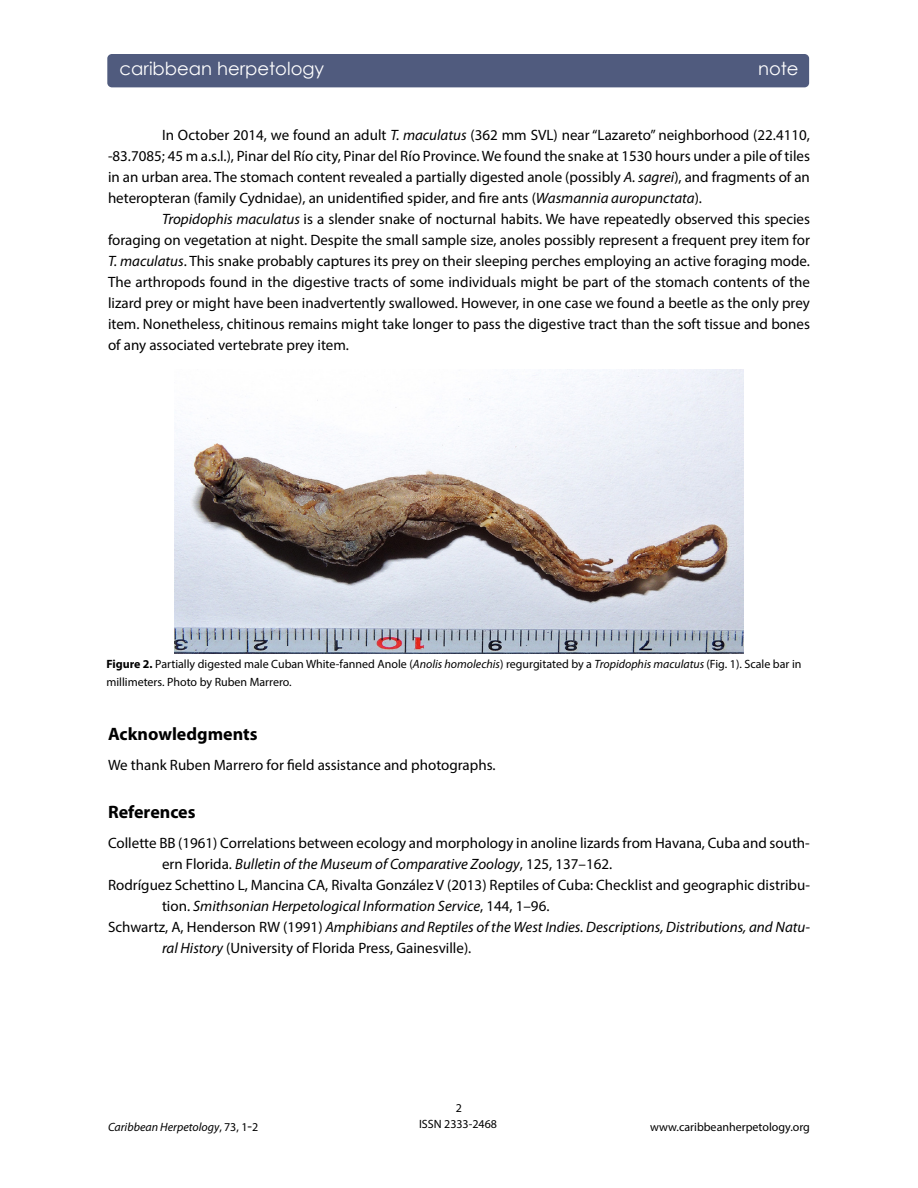
<style>
.page{position:relative;width:918px;height:1188px;background:#fff}
.page>*{position:absolute;margin:0;border:0;box-sizing:border-box;transform-origin:0 0}
.t1{font:700 18px "Myriad Pro";color:#000}
.t2{font:18px "Century Gothic";color:#fff}
.t3{font:15px/21px "Myriad Pro";color:#000;text-align:justify}
.t4{font:italic 15px "Myriad Pro";color:#000}
.t5{font:12px/16.2px "Myriad Pro";color:#000;text-align:center}
.t6{font:italic 12px "Myriad Pro";color:#000}
.s1{font-style:italic}
.s2{font-weight:700}
.s3{font-style:normal}
.s4{font-style:normal;font-size:15px}
</style>
<div class="page">
<div style="left:107px;top:54px;width:702px;height:33px;background:#505b7e;border-radius:5px"></div>
<img style="left:174px;top:369px;width:570px;height:284px">
<p class="t2" style="left:120px;top:58px;width:206px">caribbean herpetology</p>
<p class="t2" style="left:758px;top:58px;width:42px">note</p>
<p class="t3" style="left:108px;top:124px;width:704px;text-indent:54px">In October 2014, we found an adult <span class="s1">T. maculatus</span> (362 mm SVL) near “Lazareto” neighborhood (22.4110, -83.7085; 45 m a.s.l.), Pinar del Río city, Pinar del Río Province. We found the snake at 1530 hours under a pile of tiles in an urban area. The stomach content revealed a partially digested anole (possibly <span class="s1">A. sagrei</span>), and fragments of an heteropteran (family Cydnidae), an unidentified spider, and fire ants (<span class="s1">Wasmannia auropunctata</span>).</p>
<p class="t3" style="left:108px;top:208px;width:704px;text-indent:54px"><span class="s1">Tropidophis maculatus</span> is a slender snake of nocturnal habits. We have repeatedly observed this species foraging on vegetation at night. Despite the small sample size, anoles possibly represent a frequent prey item for <span class="s1">T. maculatus</span>. This snake probably captures its prey on their sleeping perches employing an active foraging mode.<br>The arthropods found in the digestive tracts of some individuals might be part of the stomach contents of the lizard prey or might have been inadvertently swallowed. However, in one case we found a beetle as the only prey item. Nonetheless, chitinous remains might take longer to pass the digestive tract than the soft tissue and bones of any associated vertebrate prey item.</p>
<p class="t5" style="left:106px;top:655px;width:697px;line-height:18px;text-align:left"><span class="s2">Figure 2.</span> Partially digested male Cuban White-fanned Anole (<span class="s1">Anolis homolechis</span>) regurgitated by a <span class="s1">Tropidophis maculatus</span> (Fig. 1). Scale bar in millimeters. Photo by Ruben Marrero.</p>
<p class="t1" style="left:108px;top:722px;width:151px">Acknowledgments</p>
<p class="t3" style="left:108px;top:754px;width:389px">We thank Ruben Marrero for field assistance and photographs.</p>
<p class="t1" style="left:108px;top:800px;width:89px">References</p>
<p class="t3" style="left:108px;top:832px;width:703px">Collette BB (1961) Correlations between ecology and morphology in anoline lizards from Havana, Cuba and south-</p>
<p class="t4" style="left:162px;top:855px;width:452px"><span class="s3">ern Florida.</span> Bulletin of the Museum of Comparative Zoology<span class="s3">, 125, 137–162.</span></p>
<p class="t3" style="left:108px;top:874px;width:703px">Rodríguez Schettino L, Mancina CA, Rivalta González V (2013) Reptiles of Cuba: Checklist and geographic distribu-</p>
<p class="t4" style="left:162px;top:897px;width:389px"><span class="s3">tion.</span> Smithsonian Herpetological Information Service<span class="s3">, 144, 1–96.</span></p>
<p class="t4" style="left:108px;top:918px;width:704px"><span class="s3">Schwartz, A, Henderson RW (1991)</span> Amphibians and Reptiles of the West Indies. Descriptions, Distributions, and Natu-</p>
<p class="t3" style="left:162px;top:937px;width:311px"><span class="s1">ral History</span> (University of Florida Press, Gainesville).</p>
<p class="t5" style="left:419px;top:1100px;width:80px">2<br>ISSN 2333-2468</p>
<p class="t6" style="left:108px;top:1119px;width:152px">Caribbean Herpetology<span class="s3">, 73, 1</span><span class="s4">-</span><span class="s3">2</span></p>
<p class="t5" style="left:650px;top:1118px;width:161px">www.caribbeanherpetology.org</p>
</div>
